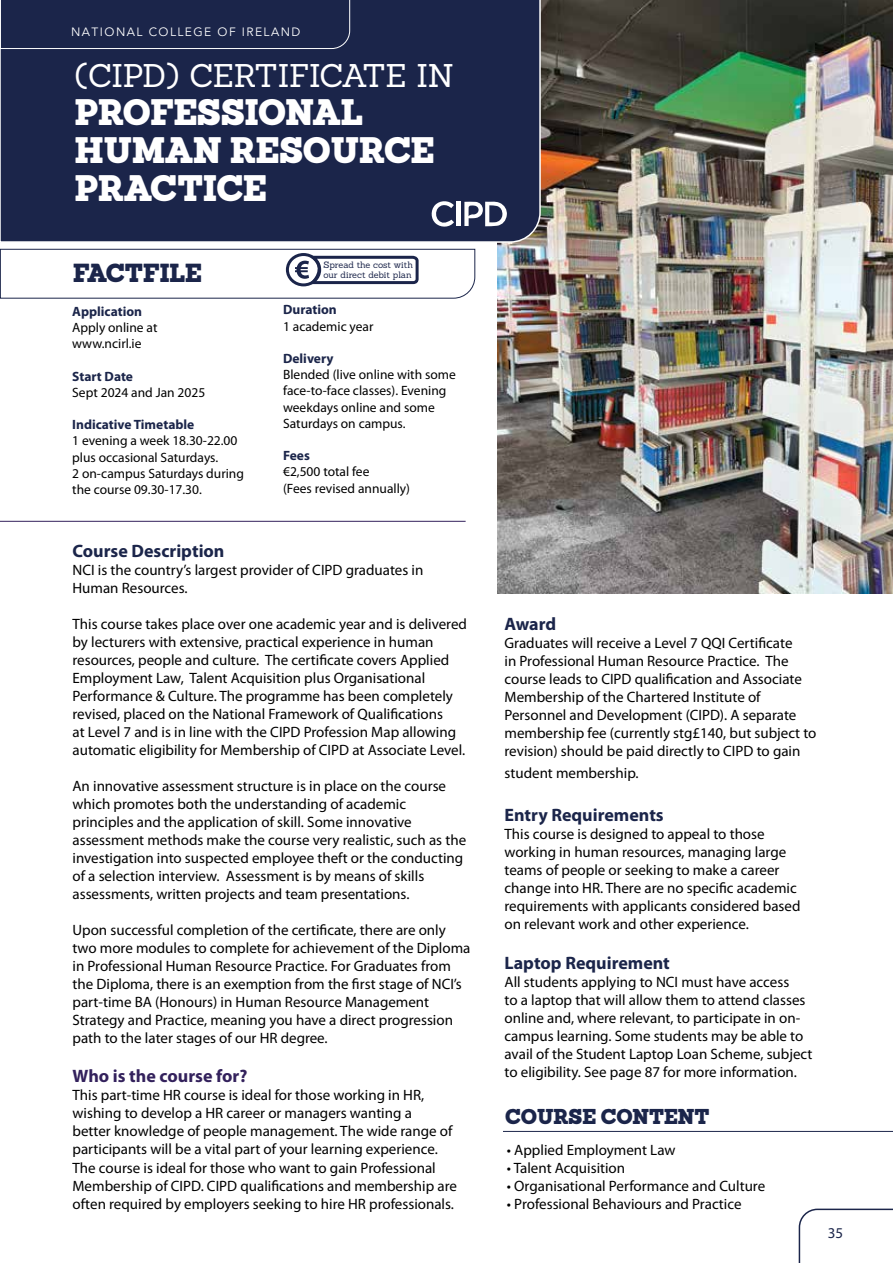
<style>
.page{position:relative;width:893px;height:1263px;background:#fff}
.page>*{position:absolute;margin:0;border:0;box-sizing:border-box;transform-origin:0 0}
.t1{font:900 36px/38.1px "Sanchez";letter-spacing:-.01em;color:#fff}
.t2{font:31.95px "Sanchez";letter-spacing:-.015em;color:#fff}
.t3{font:900 25.5px "Sanchez";color:#1b254a}
.t4{font:900 21px "Sanchez";letter-spacing:-.005em;color:#1b254a}
.t5{font:700 18px "Myriad Pro";color:#1b254a}
.t6{font:700 18px "Myriad Pro";color:#33215c}
.t7{font:15px/18px "Myriad Pro";color:#000}
.t8{font:15px "Myriad Pro";color:#1b254a}
.t9{font:13.5px/16.2px "Myriad Pro";color:#000}
.t10{font:700 13.5px "Myriad Pro";color:#1b254a}
.t11{font:12px "Avenir";letter-spacing:.12em;color:#fff}
.t12{font:9px/10.8px "Sanchez";letter-spacing:-.005em;color:#1b254a}
</style>
<div class="page">
<img style="left:497px;top:0;width:396px;height:593px">
<hr style="left:503px;top:1131px;width:390px;height:1px;background:#1b254a">
<svg style="left:0;top:248px;width:476px;height:51px"></svg>
<div style="left:0;top:0;width:542px;height:243px;background:#1b254a"></div>
<hr style="left:0;top:521px;width:466px;height:1px;background:#33215c">
<div style="left:0;top:0;width:350px;height:49px;background:#1b254a"></div>
<svg style="left:464px;top:201px;width:43px;height:25px"></svg>
<svg style="left:432px;top:201px;width:22px;height:26px"></svg>
<hr style="left:457px;top:202px;width:4px;height:24px;background:#fff">
<svg style="left:798px;top:1208px;width:95px;height:55px"></svg>
<p class="t11" style="left:71px;top:23px;width:231px">NATIONAL COLLEGE OF IRELAND</p>
<h2 class="t2" style="left:75px;top:55px;width:381px">(CIPD) CERTIFICATE IN</h2>
<h1 class="t1" style="left:75px;top:93px;width:361px">PROFESSIONAL<br>HUMAN RESOURCE<br>PRACTICE</h1>
<h3 class="t3" style="left:73px;top:254px;width:130px">FACTFILE</h3>
<p class="t12" style="left:323px;top:259px;width:91px">Spread the cost with our direct debit plan</p>
<p class="t10" style="left:72px;top:302px;width:71px">Application</p>
<p class="t9" style="left:72px;top:319px;width:87px">Apply online at www.ncirl.ie</p>
<p class="t10" style="left:72px;top:367px;width:62px">Start Date</p>
<p class="t9" style="left:72px;top:384px;width:135px">Sept 2024 and Jan 2025</p>
<p class="t10" style="left:72px;top:416px;width:124px">Indicative Timetable</p>
<p class="t9" style="left:72px;top:433px;width:173px">1 evening a week 18.30-22.00 plus occasional Saturdays.<br>2 on-campus Saturdays during the course 09.30-17.30.</p>
<p class="t10" style="left:283px;top:301px;width:55px">Duration</p>
<p class="t9" style="left:283px;top:318px;width:92px">1 academic year</p>
<p class="t10" style="left:283px;top:350px;width:52px">Delivery</p>
<p class="t9" style="left:283px;top:366px;width:174px">Blended (live online with some face-to-face classes). Evening weekdays online and some<br>Saturdays on campus.</p>
<p class="t10" style="left:283px;top:447px;width:28px">Fees</p>
<p class="t9" style="left:283px;top:463px;width:129px">€2,500 total fee<br>(Fees revised annually)</p>
<p class="t5" style="left:73px;top:539px;width:154px">Course Description</p>
<p class="t7" style="left:73px;top:560px;width:352px">NCI is the country’s largest provider of CIPD graduates in<br>Human Resources.</p>
<p class="t7" style="left:73px;top:614px;width:396px">This course takes place over one academic year and is delivered by lecturers with extensive, practical experience in human resources, people and culture. The certificate covers Applied Employment Law, Talent Acquisition plus Organisational Performance &amp; Culture. The programme has been completely revised, placed on the National Framework of Qualifications<br>at Level 7 and is in line with the CIPD Profession Map allowing automatic eligibility for Membership of CIPD at Associate Level.</p>
<p class="t7" style="left:73px;top:776px;width:395px">An innovative assessment structure is in place on the course which promotes both the understanding of academic principles and the application of skill. Some innovative assessment methods make the course very realistic, such as the investigation into suspected employee theft or the conducting of a selection interview. Assessment is by means of skills assessments, written projects and team presentations.</p>
<p class="t7" style="left:73px;top:920px;width:399px">Upon successful completion of the certificate, there are only two more modules to complete for achievement of the Diploma in Professional Human Resource Practice. For Graduates from the Diploma, there is an exemption from the first stage of NCI’s part-time BA (Honours) in Human Resource Management Strategy and Practice, meaning you have a direct progression path to the later stages of our HR degree.</p>
<p class="t6" style="left:73px;top:1065px;width:176px">Who is the course for?</p>
<p class="t7" style="left:73px;top:1086px;width:386px">This part-time HR course is ideal for those working in HR, wishing to develop a HR career or managers wanting a<br>better knowledge of people management. The wide range of participants will be a vital part of your learning experience.<br>The course is ideal for those who want to gain Professional Membership of CIPD. CIPD qualifications and membership are often required by employers seeking to hire HR professionals.</p>
<p class="t5" style="left:504px;top:612px;width:53px">Award</p>
<p class="t7" style="left:504px;top:634px;width:313px">Graduates will receive a Level 7 QQI Certificate<br>in Professional Human Resource Practice. The course leads to CIPD qualification and Associate Membership of the Chartered Institute of Personnel and Development (CIPD). A separate membership fee (currently stg£140, but subject to revision) should be paid directly to CIPD to gain</p>
<p class="t7" style="left:504px;top:763px;width:136px">student membership.</p>
<p class="t5" style="left:504px;top:803px;width:161px">Entry Requirements</p>
<p class="t7" style="left:504px;top:825px;width:298px">This course is designed to appeal to those working in human resources, managing large teams of people or seeking to make a career change into HR. There are no specific academic requirements with applicants considered based on relevant work and other experience.</p>
<p class="t5" style="left:504px;top:951px;width:167px">Laptop Requirement</p>
<p class="t7" style="left:504px;top:972px;width:309px">All students applying to NCI must have access<br>to a laptop that will allow them to attend classes online and, where relevant, to participate in on&shy;campus learning. Some students may be able to avail of the Student Laptop Loan Scheme, subject to eligibility. See page 87 for more information.</p>
<h3 class="t4" style="left:505px;top:1101px;width:206px">COURSE CONTENT</h3>
<p class="t7" style="left:507px;top:1141px;width:170px">• Applied Employment Law</p>
<p class="t7" style="left:507px;top:1159px;width:120px">• Talent Acquisition</p>
<p class="t7" style="left:507px;top:1177px;width:260px">• Organisational Performance and Culture</p>
<p class="t7" style="left:507px;top:1195px;width:236px">• Professional Behaviours and Practice</p>
<p class="t8" style="left:828px;top:1223px;width:17px">35</p>
</div>
